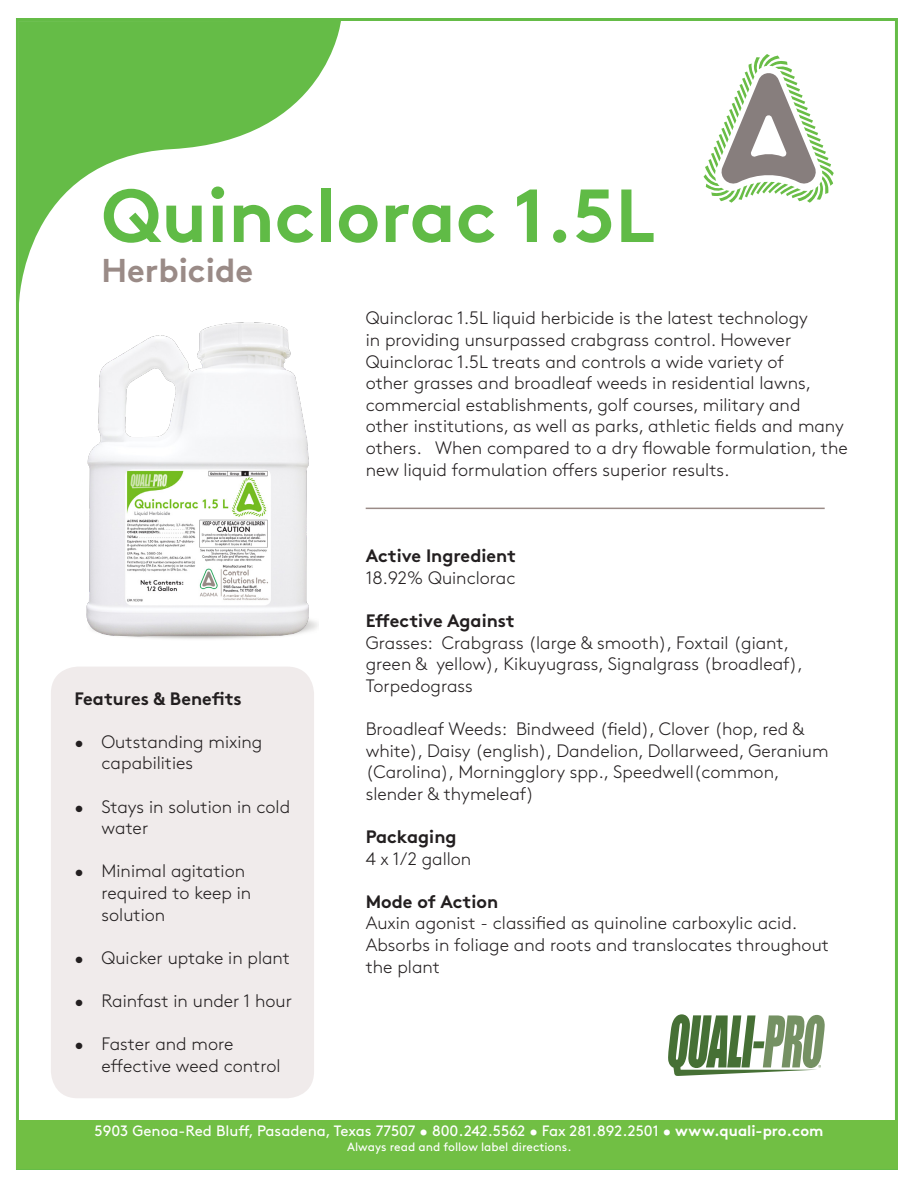
<style>
.page{position:relative;width:918px;height:1188px;background:#fff}
.page>*{position:absolute;margin:0;border:0;box-sizing:border-box;transform-origin:0 0}
.t1{font:700 75px "Brown Std";color:#60bb46}
.t2{font:700 33px "Brown Std";color:#9a8b87}
.t3{font:300 18px/21.6px "Brown Std";color:#231f20}
.t4{font:700 18px "Brown Std";color:#231f20}
.Footer_1{font:15px "Brown Std";color:#fff}
.Footer_2{font:12px "Brown Std";color:#fff}
.s1{font-weight:700}
</style>
<div class="page">
<div style="left:51px;top:667px;width:263px;height:431px;background:#f0ebeb;border-radius:27px"></div>
<svg style="left:668px;top:1014px;width:157px;height:62px"></svg>
<div style="left:16px;top:1120px;width:882px;height:48px;background:#71bf44"></div>
<svg style="left:19px;top:21px;width:322px;height:282px"></svg>
<img style="left:86px;top:322px;width:232px;height:317px">
<svg style="left:704px;top:54px;width:130px;height:149px"></svg>
<hr style="left:366px;top:508px;width:459px;height:1px;background:#9a8b87">
<p class="t1" style="left:102px;top:170px;width:555px">Quinclorac 1.5L</p>
<p class="t2" style="left:102px;top:250px;width:153px">Herbicide</p>
<p class="t4" style="left:75px;top:687px;width:169px">Features &amp; Benefits</p>
<p class="t3" style="left:102px;top:731px;width:162px;text-indent:-27px">• Outstanding mixing capabilities</p>
<p class="t3" style="left:102px;top:796px;width:190px;text-indent:-27px">• Stays in solution in cold water</p>
<p class="t3" style="left:102px;top:861px;width:151px;text-indent:-27px">• Minimal agitation required to keep in solution</p>
<p class="t3" style="left:75px;top:947px;width:217px">• Quicker uptake in plant</p>
<p class="t3" style="left:75px;top:990px;width:219px">• Rainfast in under 1 hour</p>
<p class="t3" style="left:102px;top:1033px;width:181px;text-indent:-27px">• Faster and more effective weed control</p>
<p class="t3" style="left:366px;top:308px;width:484px">Quinclorac 1.5L liquid herbicide is the latest technology<br>in providing unsurpassed crabgrass control. However Quinclorac 1.5L treats and controls a wide variety of<br>other grasses and broadleaf weeds in residential lawns, commercial establishments, golf courses, military and other institutions, as well as parks, athletic fields and many others. When compared to a dry flowable formulation, the new liquid formulation offers superior results.</p>
<p class="t4" style="left:366px;top:545px;width:152px">Active Ingredient</p>
<p class="t3" style="left:366px;top:567px;width:151px">18.92% Quinclorac</p>
<p class="t4" style="left:366px;top:610px;width:151px">Effective Against</p>
<p class="t3" style="left:366px;top:632px;width:439px">Grasses: Crabgrass (large &amp; smooth), Foxtail (giant, green &amp; yellow), Kikuyugrass, Signalgrass (broadleaf),<br>Torpedograss</p>
<p class="t3" style="left:366px;top:718px;width:464px">Broadleaf Weeds: Bindweed (field), Clover (hop, red &amp; white), Daisy (english), Dandelion, Dollarweed, Geranium (Carolina), Morningglory spp., Speedwell(common, slender &amp; thymeleaf)</p>
<p class="t4" style="left:366px;top:826px;width:92px">Packaging</p>
<p class="t3" style="left:366px;top:848px;width:107px">4 x 1/2 gallon</p>
<p class="t4" style="left:366px;top:890px;width:134px">Mode of Action</p>
<p class="t3" style="left:366px;top:913px;width:465px">Auxin agonist - classified as quinoline carboxylic acid.<br>Absorbs in foliage and roots and translocates throughout the plant</p>
<p class="Footer_1" style="left:95px;top:1122px;width:730px">5903 Genoa-Red Bluff, Pasadena, Texas 77507 • 800.242.5562 • Fax 281.892.2501 • <span class="s1">www.quali-pro.com</span></p>
<p class="Footer_2" style="left:347px;top:1140px;width:226px">Always read and follow label directions.</p>
</div>
